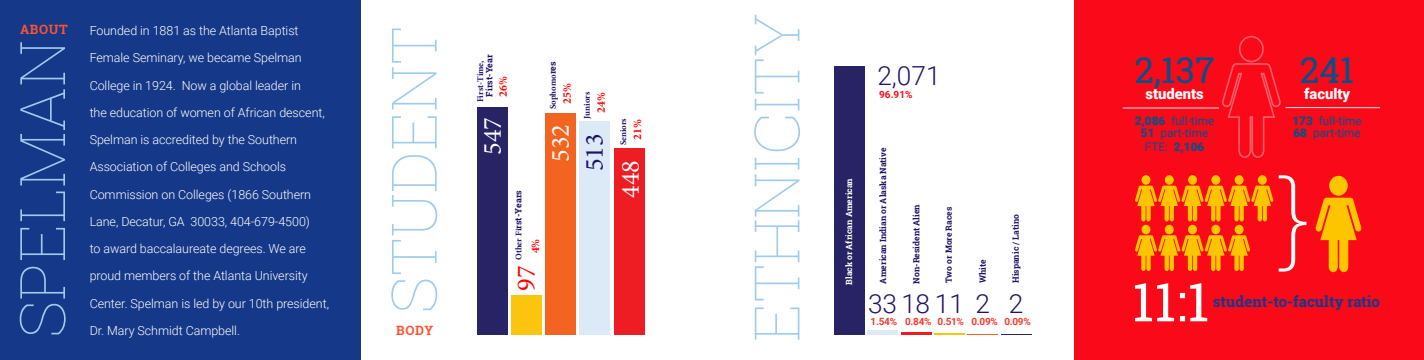
<style>
.page{position:relative;width:1424px;height:360px;background:#fff}
.page>*{position:absolute;margin:0;border:0;box-sizing:border-box;transform-origin:0 0}
.t1{font:200 102.5px "Benton Sans";color:#fff}
.t2{font:100 62.75px "Roboto Slab";color:#9fcbec}
.t3{font:53.75px "Roboto Slab";color:#fff}
.t4{font:35.5px "Roboto Slab";color:#00528c}
.t5{font:300 26.25px "Roboto";color:#1f1369}
.t6{font:26.25px "Minion Pro";color:#fff}
.t7{font:26.25px "Minion Pro";color:#1f1369}
.t8{font:26.25px "Minion Pro";color:#f00}
.t9{font:700 15px "Roboto Slab";color:#153889}
.t10{font:900 14.75px "Roboto";color:#fff}
.t11{font:700 12.88px "Roboto Slab";letter-spacing:.05em;color:#fd5331}
.t12{font:300 12.5px/27.2px "Roboto";letter-spacing:-.005em;color:#fff}
.t13{font:11.88px "Roboto";color:#00528c}
.t14{font:11.75px "Roboto";color:#00528c}
.t15{font:900 11.75px "Roboto";color:#00528c}
.t16{font:700 11.62px "Minion Pro";color:#f00}
.t17{font:700 10px "Roboto";letter-spacing:-.025em;color:#f33c2e}
.t18{font:700 10px "Roboto";color:#fa0919}
.t19{font:700 8.75px/9.4px "Minion Pro";color:#1f1369}
.t20{font:700 8.75px "Roboto Slab";color:#1f1369}
.t21{font:700 8.5px "Roboto Slab";color:#1f1369}
.t22{font:700 8.5px "Roboto Slab";color:#fff}
.s1{font-family:"Roboto Slab"}
.s2{font-family:"Minion Pro"}
.s3{font-weight:900}
.s4{font-weight:400}
</style>
<div class="page">
<div style="left:1073px;top:0;width:350px;height:360px;background:#fa0919"></div>
<div style="left:1238px;top:36px;width:25px;height:26px;border:2px solid #fc5f6a;border-radius:50%"></div>
<svg style="left:1222px;top:62px;width:59px;height:96px"></svg>
<div style="left:0;top:0;width:360px;height:360px;background:#153889"></div>
<div style="left:613px;top:148px;width:31px;height:186px;background:#ee1d24"></div>
<div style="left:579px;top:121px;width:31px;height:213px;background:#dce9f6"></div>
<div style="left:545px;top:113px;width:31px;height:221px;background:#f36421"></div>
<div style="left:511px;top:295px;width:30px;height:39px;background:#fbc40f"></div>
<div style="left:476px;top:107px;width:31px;height:227px;background:#272365"></div>
<hr style="left:1001px;top:334px;width:30px;height:1px;background:#272365">
<hr style="left:967px;top:334px;width:30px;height:1px;background:#f36421">
<hr style="left:934px;top:333px;width:30px;height:1px;background:#fbc40f">
<hr style="left:900px;top:332px;width:30px;height:2px;background:#ee1d24">
<hr style="left:867px;top:330px;width:30px;height:4px;background:#dce9f6">
<div style="left:834px;top:66px;width:30px;height:268px;background:#272365"></div>
<hr style="left:1285px;top:107px;width:94px;height:1px;background:#dce8f8">
<hr style="left:1122px;top:108px;width:96px;height:1px;background:#dce8f8">
<div style="left:1141px;top:175px;width:9px;height:10px;background:#fdc400;border-radius:50%"></div>
<div style="left:1164px;top:175px;width:9px;height:10px;background:#fdc400;border-radius:50%"></div>
<svg style="left:1187px;top:175px;width:9px;height:10px"></svg>
<div style="left:1211px;top:175px;width:9px;height:10px;background:#fdc400;border-radius:50%"></div>
<div style="left:1234px;top:175px;width:9px;height:10px;background:#fdc400;border-radius:50%"></div>
<div style="left:1141px;top:225px;width:9px;height:9px;background:#fdc400;border-radius:50%"></div>
<div style="left:1164px;top:225px;width:9px;height:9px;background:#fdc400;border-radius:50%"></div>
<svg style="left:1187px;top:225px;width:9px;height:9px"></svg>
<div style="left:1211px;top:225px;width:9px;height:9px;background:#fdc400;border-radius:50%"></div>
<div style="left:1328px;top:176px;width:19px;height:20px;background:#fdc400;border-radius:50%"></div>
<svg style="left:1315px;top:198px;width:46px;height:74px"></svg>
<div style="left:1234px;top:225px;width:9px;height:9px;background:#fdc400;border-radius:50%"></div>
<svg style="left:1135px;top:235px;width:115px;height:36px"></svg>
<div style="left:1257px;top:175px;width:9px;height:10px;background:#fdc400;border-radius:50%"></div>
<svg style="left:1135px;top:186px;width:138px;height:35px"></svg>
<p class="t11" style="left:20px;top:21px;width:49px">ABOUT</p>
<p class="t2" style="left:-1px;top:337px;width:299px;rotate:-90deg">SPELMAN</p>
<p class="t12" style="left:90px;top:16px;width:241px">Founded in 1881 as the Atlanta Baptist Female Seminary, we became Spelman College in 1924. Now a global leader in<br>the education of women of African descent, Spelman is accredited by the Southern Association of Colleges and Schools Commission on Colleges (1866 Southern Lane, Decatur, GA 30033, 404-679-4500)<br>to award baccalaureate degrees. We are proud members of the Atlanta University Center. Spelman is led by our 10th president, Dr. Mary Schmidt Campbell.</p>
<p class="t2" style="left:371px;top:313px;width:289px;rotate:-90deg">STUDENT</p>
<p class="t11" style="left:396px;top:321px;width:38px">BODY</p>
<p class="t19" style="left:475px;top:97px;width:44px;text-indent:-6px;rotate:-90deg">First-Time,<br><span class="s1">First-Year</span></p>
<p class="t16" style="left:495px;top:97px;width:22px;rotate:-90deg">26%</p>
<p class="t6" style="left:475px;top:155px;width:39px;rotate:-90deg">547</p>
<p class="t19" style="left:548px;top:109px;width:50px;rotate:-90deg">Sophomo<span class="s1">res</span></p>
<p class="t16" style="left:559px;top:104px;width:22px;rotate:-90deg">25%</p>
<p class="t6" style="left:542px;top:162px;width:39px;rotate:-90deg">532</p>
<p class="t20" style="left:512px;top:260px;width:71px;rotate:-90deg"><span class="s2">Other Fi</span>rst-Years</p>
<p class="t16" style="left:527px;top:253px;width:16px;rotate:-90deg">4%</p>
<p class="t8" style="left:508px;top:291px;width:27px;rotate:-90deg">97</p>
<p class="t19" style="left:582px;top:119px;width:29px;rotate:-90deg">Juniors</p>
<p class="t16" style="left:592px;top:113px;width:22px;rotate:-90deg">24%</p>
<p class="t7" style="left:576px;top:171px;width:39px;rotate:-90deg">513</p>
<p class="t19" style="left:618px;top:145px;width:29px;rotate:-90deg">Seniors</p>
<p class="t16" style="left:629px;top:140px;width:22px;rotate:-90deg">21%</p>
<p class="t6" style="left:613px;top:198px;width:39px;rotate:-90deg">448</p>
<p class="t2" style="left:733px;top:342px;width:330px;rotate:-90deg">ETHNICITY</p>
<p class="t5" style="left:877px;top:58px;width:65px">2,071</p>
<p class="t18" style="left:879px;top:88px;width:35px">96.91%</p>
<p class="t22" style="left:843px;top:285px;width:108px;rotate:-90deg">Black or African American</p>
<p class="t21" style="left:877px;top:284px;width:137px;rotate:-90deg">American Indian or Alaska Native</p>
<p class="t21" style="left:910px;top:284px;width:81px;rotate:-90deg">Non-Resident Alien</p>
<p class="t21" style="left:942px;top:283px;width:78px;rotate:-90deg">Two or More Races</p>
<p class="t21" style="left:1009px;top:283px;width:70px;rotate:-90deg">Hispanic / Latino</p>
<p class="t21" style="left:976px;top:283px;width:26px;rotate:-90deg">White</p>
<p class="t5" style="left:868px;top:285px;width:123px">33 18 11 2</p>
<p class="t5" style="left:1008px;top:285px;width:16px">2</p>
<p class="t17" style="left:870px;top:315px;width:28px">1.54%</p>
<p class="t17" style="left:905px;top:315px;width:28px">0.84%</p>
<p class="t17" style="left:937px;top:315px;width:28px">0.51%</p>
<p class="t17" style="left:971px;top:315px;width:28px">0.09%</p>
<p class="t17" style="left:1004px;top:315px;width:28px">0.09%</p>
<p class="t4" style="left:1134px;top:45px;width:81px">2,137</p>
<p class="t10" style="left:1145px;top:83px;width:60px">students</p>
<p class="t14" style="left:1134px;top:113px;width:81px"><span class="s3">2,086</span> full-time</p>
<p class="t14" style="left:1140px;top:124px;width:69px"><span class="s3">51</span> part-time</p>
<p class="t15" style="left:1144px;top:138px;width:61px"><span class="s4">FTE:</span> 2,106</p>
<p class="t4" style="left:1299px;top:45px;width:56px">241</p>
<p class="t10" style="left:1303px;top:83px;width:47px">faculty</p>
<p class="t13" style="left:1292px;top:113px;width:71px"><span class="s3">173</span> full-time</p>
<p class="t13" style="left:1293px;top:124px;width:69px"><span class="s3">68</span> part-time</p>
<p class="t1" style="left:1273px;top:154px;width:39px">}</p>
<p class="t3" style="left:1131px;top:265px;width:79px">11:1</p>
<p class="t9" style="left:1212px;top:291px;width:169px">student-to-faculty ratio</p>
</div>
